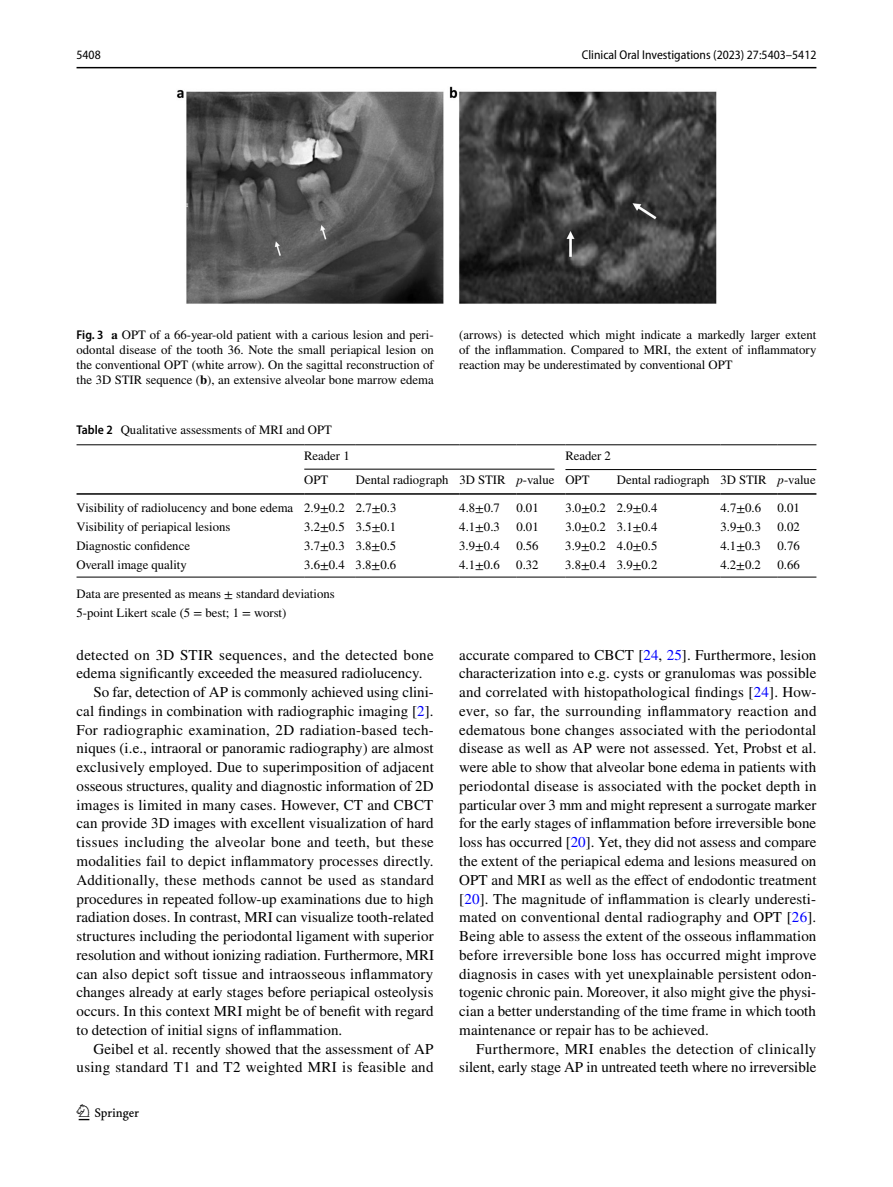
<style>
.page{position:relative;width:893px;height:1187px;background:#fff}
.page>*{position:absolute;margin:0;border:0;box-sizing:border-box;transform-origin:0 0}
.t1{font:22.5px "Springnew Regular 2";color:#000}
.t2{font:15px/18.8px "STIX";letter-spacing:.005em;color:#000;text-align:justify}
.t3{font:15px "STIX";letter-spacing:.025em;color:#000}
.t4{font:12.75px/15px "STIX";color:#000;text-align:justify}
.t5{font:semi-condensed 12.75px "Myriad Pro";color:#000}
.s1{font-family:"Myriad Pro";font-weight:600;font-stretch:semi-condensed}
.s2{font-weight:700}
.s3{font-style:italic}
.s4{color:#00f}
</style>
<div class="page">
<hr style="left:77px;top:67px;width:739px;height:1px;background:#000">
<img style="left:177px;top:87px;width:539px;height:217px">
<hr style="left:77px;top:444px;width:227px;height:1px;background:#000">
<hr style="left:77px;top:493px;width:227px;height:1px;background:#000">
<hr style="left:304px;top:444px;width:52px;height:1px;background:#000">
<hr style="left:356px;top:444px;width:103px;height:1px;background:#000">
<hr style="left:459px;top:444px;width:57px;height:1px;background:#000">
<hr style="left:516px;top:444px;width:49px;height:1px;background:#000">
<hr style="left:565px;top:444px;width:52px;height:1px;background:#000">
<hr style="left:617px;top:444px;width:103px;height:1px;background:#000">
<hr style="left:720px;top:444px;width:58px;height:1px;background:#000">
<hr style="left:778px;top:444px;width:38px;height:1px;background:#000">
<hr style="left:304px;top:493px;width:52px;height:1px;background:#000">
<hr style="left:356px;top:493px;width:103px;height:1px;background:#000">
<hr style="left:459px;top:493px;width:57px;height:1px;background:#000">
<hr style="left:516px;top:493px;width:49px;height:1px;background:#000">
<hr style="left:565px;top:493px;width:52px;height:1px;background:#000">
<hr style="left:617px;top:493px;width:103px;height:1px;background:#000">
<hr style="left:720px;top:493px;width:58px;height:1px;background:#000">
<hr style="left:778px;top:493px;width:38px;height:1px;background:#000">
<hr style="left:77px;top:576px;width:227px;height:1px;background:#000">
<hr style="left:304px;top:576px;width:52px;height:1px;background:#000">
<hr style="left:356px;top:576px;width:103px;height:1px;background:#000">
<hr style="left:459px;top:576px;width:57px;height:1px;background:#000">
<hr style="left:516px;top:576px;width:49px;height:1px;background:#000">
<hr style="left:565px;top:576px;width:52px;height:1px;background:#000">
<hr style="left:617px;top:576px;width:103px;height:1px;background:#000">
<hr style="left:720px;top:576px;width:58px;height:1px;background:#000">
<hr style="left:778px;top:576px;width:38px;height:1px;background:#000">
<hr style="left:304px;top:468px;width:250px;height:1px;background:#000">
<hr style="left:565px;top:469px;width:251px;height:1px;background:#000">
<p class="t5" style="left:77px;top:48px;width:26px">5408</p>
<p class="t5" style="left:582px;top:48px;width:236px">Clinical Oral Investigations (2023) 27:5403–5412</p>
<p class="t4" style="left:77px;top:328px;width:359px"><span class="s1">Fig. 3</span> <span class="s2">a</span> OPT of a 66-year-old patient with a carious lesion and peri&shy;odontal disease of the tooth 36. Note the small periapical lesion on the conventional OPT (white arrow). On the sagittal reconstruction of the 3D STIR sequence (<span class="s2">b</span>), an extensive alveolar bone marrow edema</p>
<p class="t4" style="left:459px;top:328px;width:359px">(arrows) is detected which might indicate a markedly larger extent of the inflammation. Compared to MRI, the extent of inflammatory reaction may be underestimated by conventional OPT</p>
<p class="t4" style="left:77px;top:423px;width:257px"><span class="s1">Table 2</span> Qualitative assessments of MRI and OPT</p>
<p class="t4" style="left:304px;top:449px;width:47px">Reader 1</p>
<p class="t4" style="left:565px;top:449px;width:47px">Reader 2</p>
<p class="t4" style="left:304px;top:473px;width:26px">OPT</p>
<p class="t4" style="left:356px;top:473px;width:235px">Dental radiograph 3D STIR <span class="s3">p</span>-value OPT</p>
<p class="t4" style="left:617px;top:473px;width:200px">Dental radiograph 3D STIR <span class="s3">p</span>-value</p>
<p class="t4" style="left:76px;top:501px;width:321px">Visibility of radiolucency and bone edema 2.9±0.2 2.7±0.3</p>
<p class="t4" style="left:459px;top:501px;width:42px">4.8±0.7</p>
<p class="t4" style="left:516px;top:501px;width:24px">0.01</p>
<p class="t4" style="left:565px;top:501px;width:94px">3.0±0.2 2.9±0.4</p>
<p class="t4" style="left:720px;top:501px;width:42px">4.7±0.6</p>
<p class="t4" style="left:778px;top:501px;width:24px">0.01</p>
<p class="t4" style="left:76px;top:520px;width:156px">Visibility of periapical lesions</p>
<p class="t4" style="left:304px;top:520px;width:94px">3.2±0.5 3.5±0.1</p>
<p class="t4" style="left:459px;top:520px;width:42px">4.1±0.3</p>
<p class="t4" style="left:516px;top:520px;width:24px">0.01</p>
<p class="t4" style="left:565px;top:520px;width:94px">3.0±0.2 3.1±0.4</p>
<p class="t4" style="left:720px;top:520px;width:42px">3.9±0.3</p>
<p class="t4" style="left:777px;top:520px;width:24px">0.02</p>
<p class="t4" style="left:76px;top:539px;width:115px">Diagnostic confidence</p>
<p class="t4" style="left:304px;top:539px;width:94px">3.7±0.3 3.8±0.5</p>
<p class="t4" style="left:459px;top:539px;width:42px">3.9±0.4</p>
<p class="t4" style="left:516px;top:539px;width:24px">0.56</p>
<p class="t4" style="left:565px;top:539px;width:94px">3.9±0.2 4.0±0.5</p>
<p class="t4" style="left:720px;top:539px;width:42px">4.1±0.3</p>
<p class="t4" style="left:777px;top:539px;width:24px">0.76</p>
<p class="t4" style="left:76px;top:557px;width:112px">Overall image quality</p>
<p class="t4" style="left:304px;top:557px;width:94px">3.6±0.4 3.8±0.6</p>
<p class="t4" style="left:459px;top:557px;width:42px">4.1±0.6</p>
<p class="t4" style="left:516px;top:557px;width:24px">0.32</p>
<p class="t4" style="left:565px;top:557px;width:94px">3.8±0.4 3.9±0.2</p>
<p class="t4" style="left:720px;top:557px;width:42px">4.2±0.2</p>
<p class="t4" style="left:777px;top:557px;width:24px">0.66</p>
<p class="t4" style="left:77px;top:584px;width:260px;line-height:19.2px">Data are presented as means ± standard deviations<br>5-point Likert scale (5 = best; 1 = worst)</p>
<p class="t3" style="left:77px;top:644px;width:359px">detected on 3D STIR sequences, and the detected bone</p>
<p class="t2" style="left:77px;top:665px;width:347px">edema significantly exceeded the measured radiolucency.</p>
<p class="t2" style="left:94px;top:683px;width:342px">So far, detection of AP is commonly achieved using clini-</p>
<p class="t2" style="left:77px;top:702px;width:359px">cal findings in combination with radiographic imaging [<span class="s4">2</span>].</p>
<p class="t3" style="left:77px;top:719px;width:359px">For radiographic examination, 2D radiation-based tech-</p>
<p class="t2" style="left:77px;top:740px;width:359px">niques (i.e., intraoral or panoramic radiography) are almost</p>
<p class="t2" style="left:77px;top:758px;width:359px">exclusively employed. Due to superimposition of adjacent</p>
<p class="t2" style="left:77px;top:777px;width:358px">osseous structures, quality and diagnostic information of 2D</p>
<p class="t2" style="left:77px;top:796px;width:358px">images is limited in many cases. However, CT and CBCT</p>
<p class="t2" style="left:77px;top:815px;width:359px">can provide 3D images with excellent visualization of hard</p>
<p class="t3" style="left:77px;top:831px;width:359px">tissues including the alveolar bone and teeth, but these</p>
<p class="t2" style="left:77px;top:852px;width:359px">modalities fail to depict inflammatory processes directly.</p>
<p class="t3" style="left:77px;top:869px;width:359px">Additionally, these methods cannot be used as standard</p>
<p class="t2" style="left:77px;top:890px;width:359px">procedures in repeated follow-up examinations due to high</p>
<p class="t2" style="left:77px;top:908px;width:359px">radiation doses. In contrast, MRI can visualize tooth-related</p>
<p class="t2" style="left:77px;top:927px;width:359px">structures including the periodontal ligament with superior</p>
<p class="t2" style="left:77px;top:946px;width:359px">resolution and without ionizing radiation. Furthermore, MRI</p>
<p class="t2" style="left:77px;top:965px;width:358px">can also depict soft tissue and intraosseous inflammatory</p>
<p class="t2" style="left:77px;top:983px;width:359px">changes already at early stages before periapical osteolysis</p>
<p class="t2" style="left:77px;top:1002px;width:359px">occurs. In this context MRI might be of benefit with regard</p>
<p class="t2" style="left:77px;top:1021px;width:267px">to detection of initial signs of inflammation.</p>
<p class="t2" style="left:94px;top:1040px;width:341px">Geibel et al. recently showed that the assessment of AP</p>
<p class="t2" style="left:77px;top:1058px;width:359px">using standard T1 and T2 weighted MRI is feasible and</p>
<h1 class="t1" style="left:79px;top:1104px;width:62px">1 3</h1>
<p class="t2" style="left:459px;top:646px;width:359px">accurate compared to CBCT [<span class="s4">24</span>, <span class="s4">25</span>]. Furthermore, lesion characterization into e.g. cysts or granulomas was possible and correlated with histopathological findings [<span class="s4">24</span>]. How&shy;ever, so far, the surrounding inflammatory reaction and edematous bone changes associated with the periodontal disease as well as AP were not assessed. Yet, Probst et al. were able to show that alveolar bone edema in patients with periodontal disease is associated with the pocket depth in particular over 3 mm and might represent a surrogate marker for the early stages of inflammation before irreversible bone loss has occurred [<span class="s4">20</span>]. Yet, they did not assess and compare the extent of the periapical edema and lesions measured on OPT and MRI as well as the effect of endodontic treatment [<span class="s4">20</span>]. The magnitude of inflammation is clearly underesti&shy;mated on conventional dental radiography and OPT [<span class="s4">26</span>].<br>Being able to assess the extent of the osseous inflammation before irreversible bone loss has occurred might improve diagnosis in cases with yet unexplainable persistent odon&shy;togenic chronic pain. Moreover, it also might give the physi&shy;cian a better understanding of the time frame in which tooth maintenance or repair has to be achieved.</p>
<p class="t2" style="left:459px;top:1040px;width:359px;text-align:right">Furthermore, MRI enables the detection of clinically silent, early stage AP in untreated teeth where no irreversible</p>
</div>
